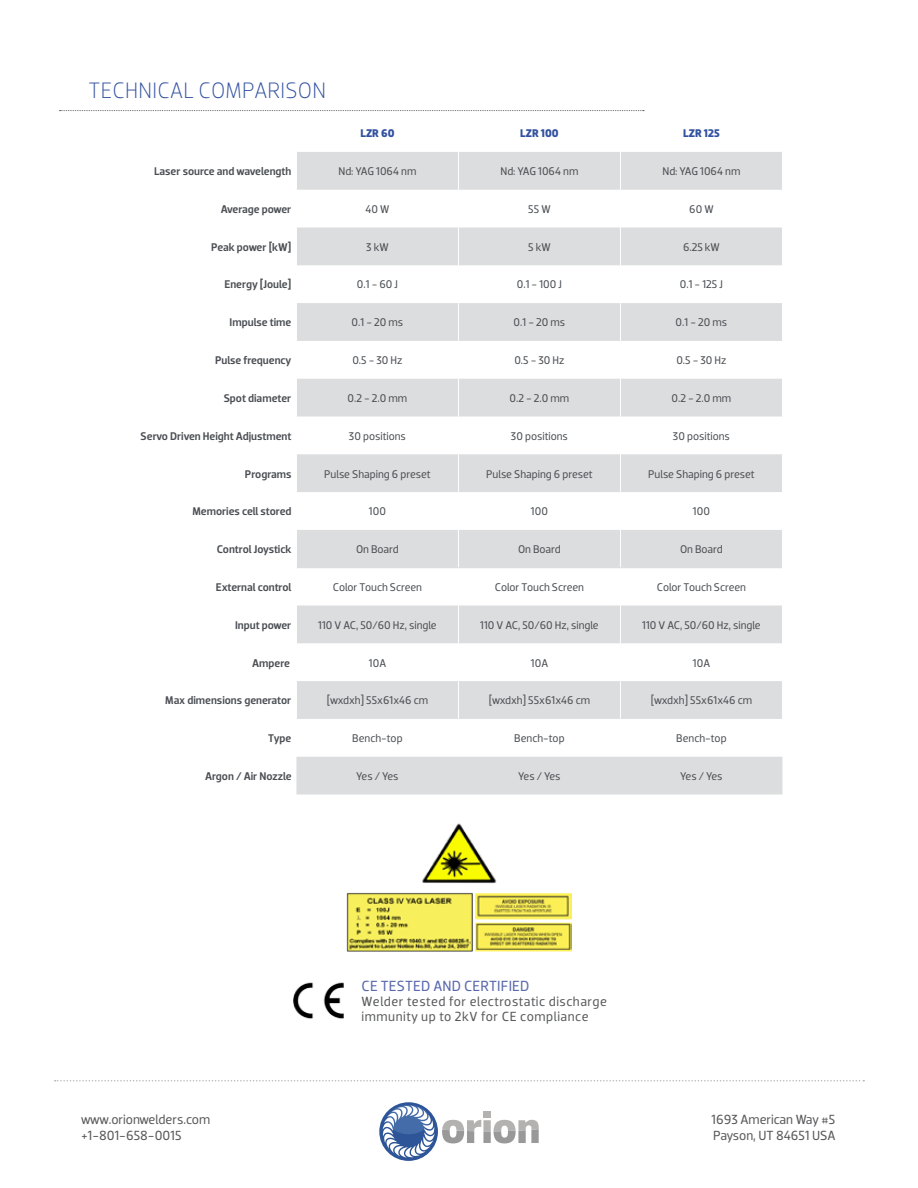
<style>
.page{position:relative;width:918px;height:1188px;background:#fff}
.page>*{position:absolute;margin:0;border:0;box-sizing:border-box;transform-origin:0 0}
.t1{font:300 22.8px "Dobra";letter-spacing:.015em;color:#3251a0}
.t2{font:15px "Dobra";letter-spacing:.015em;color:#5a69ae}
.t3{font:13.5px/16.2px "Dobra";color:#58595b}
.t4{font:13.5px/15px "Dobra";letter-spacing:.025em;color:#58595b}
.t5{font:11.4px "Dobra";color:#4b4f54}
.t6{font:500 11.4px "Dobra";letter-spacing:-.005em;color:#4b4f54}
.t7{font:700 11.4px "Dobra";color:#3251a0}
</style>
<div class="page">
<img style="left:293px;top:982px;width:51px;height:37px">
<svg style="left:60px;top:110px;width:584px;height:1px"></svg>
<svg style="left:379px;top:1102px;width:59px;height:59px"></svg>
<svg style="left:383px;top:1106px;width:52px;height:52px"></svg>
<div style="left:483px;top:1111px;width:8px;height:7px;background:#b3b2b1"></div>
<svg style="left:442px;top:1120px;width:97px;height:23px"></svg>
<svg style="left:55px;top:1080px;width:809px;height:2px"></svg>
<svg style="left:296px;top:152px;width:486px;height:643px;fill:#dcddde"></svg>
<hr style="left:296px;top:152px;width:1px;height:38px;background:#fff">
<hr style="left:458px;top:152px;width:1px;height:38px;background:#fff">
<hr style="left:620px;top:152px;width:1px;height:38px;background:#fff">
<hr style="left:296px;top:190px;width:1px;height:38px;background:#fff">
<hr style="left:458px;top:190px;width:1px;height:38px;background:#fff">
<hr style="left:620px;top:190px;width:1px;height:38px;background:#fff">
<hr style="left:296px;top:228px;width:1px;height:37px;background:#fff">
<hr style="left:458px;top:228px;width:1px;height:37px;background:#fff">
<hr style="left:620px;top:228px;width:1px;height:37px;background:#fff">
<hr style="left:296px;top:265px;width:1px;height:38px;background:#fff">
<hr style="left:458px;top:265px;width:1px;height:38px;background:#fff">
<hr style="left:620px;top:265px;width:1px;height:38px;background:#fff">
<hr style="left:296px;top:303px;width:1px;height:38px;background:#fff">
<hr style="left:458px;top:303px;width:1px;height:38px;background:#fff">
<hr style="left:620px;top:303px;width:1px;height:38px;background:#fff">
<hr style="left:296px;top:341px;width:1px;height:38px;background:#fff">
<hr style="left:458px;top:341px;width:1px;height:38px;background:#fff">
<hr style="left:620px;top:341px;width:1px;height:38px;background:#fff">
<hr style="left:296px;top:379px;width:1px;height:38px;background:#fff">
<hr style="left:458px;top:379px;width:1px;height:38px;background:#fff">
<hr style="left:620px;top:379px;width:1px;height:38px;background:#fff">
<hr style="left:296px;top:417px;width:1px;height:37px;background:#fff">
<hr style="left:458px;top:417px;width:1px;height:37px;background:#fff">
<hr style="left:620px;top:417px;width:1px;height:37px;background:#fff">
<hr style="left:296px;top:454px;width:1px;height:38px;background:#fff">
<hr style="left:458px;top:454px;width:1px;height:38px;background:#fff">
<hr style="left:620px;top:454px;width:1px;height:38px;background:#fff">
<hr style="left:296px;top:492px;width:1px;height:38px;background:#fff">
<hr style="left:458px;top:492px;width:1px;height:38px;background:#fff">
<hr style="left:620px;top:492px;width:1px;height:38px;background:#fff">
<hr style="left:296px;top:530px;width:1px;height:38px;background:#fff">
<hr style="left:458px;top:530px;width:1px;height:37px;background:#fff">
<hr style="left:620px;top:530px;width:1px;height:37px;background:#fff">
<hr style="left:296px;top:568px;width:1px;height:38px;background:#fff">
<hr style="left:458px;top:568px;width:1px;height:38px;background:#fff">
<hr style="left:620px;top:568px;width:1px;height:38px;background:#fff">
<hr style="left:296px;top:606px;width:1px;height:37px;background:#fff">
<hr style="left:458px;top:606px;width:1px;height:37px;background:#fff">
<hr style="left:620px;top:606px;width:1px;height:37px;background:#fff">
<hr style="left:296px;top:643px;width:1px;height:38px;background:#fff">
<hr style="left:458px;top:643px;width:1px;height:38px;background:#fff">
<hr style="left:620px;top:643px;width:1px;height:38px;background:#fff">
<hr style="left:296px;top:681px;width:1px;height:38px;background:#fff">
<hr style="left:458px;top:681px;width:1px;height:38px;background:#fff">
<hr style="left:620px;top:681px;width:1px;height:38px;background:#fff">
<hr style="left:296px;top:719px;width:1px;height:38px;background:#fff">
<hr style="left:458px;top:719px;width:1px;height:38px;background:#fff">
<hr style="left:620px;top:719px;width:1px;height:38px;background:#fff">
<hr style="left:297px;top:567px;width:161px;height:1px;background:#dcddde">
<hr style="left:458px;top:567px;width:162px;height:1px;background:#dcddde">
<hr style="left:620px;top:567px;width:162px;height:1px;background:#dcddde">
<img style="left:346px;top:892px;width:226px;height:60px">
<img style="left:422px;top:823px;width:75px;height:61px">
<h1 class="t1" style="left:89px;top:77px;width:239px">TECHNICAL COMPARISON</h1>
<p class="t7" style="left:360px;top:127px;width:36px">LZR 60</p>
<p class="t7" style="left:520px;top:127px;width:40px">LZR 100</p>
<p class="t7" style="left:683px;top:127px;width:38px">LZR 125</p>
<p class="t6" style="left:154px;top:165px;width:139px">Laser source and wavelength</p>
<p class="t5" style="left:338px;top:165px;width:80px">Nd: YAG 1064 nm</p>
<p class="t5" style="left:500px;top:165px;width:80px">Nd: YAG 1064 nm</p>
<p class="t5" style="left:662px;top:165px;width:80px">Nd: YAG 1064 nm</p>
<p class="t6" style="left:221px;top:202px;width:72px">Average power</p>
<p class="t5" style="left:366px;top:202px;width:25px">40 W</p>
<p class="t5" style="left:528px;top:202px;width:24px">55 W</p>
<p class="t5" style="left:689px;top:202px;width:26px">60 W</p>
<p class="t6" style="left:211px;top:240px;width:82px">Peak power [kW]</p>
<p class="t5" style="left:366px;top:240px;width:24px">3 kW</p>
<p class="t5" style="left:528px;top:240px;width:24px">5 kW</p>
<p class="t5" style="left:683px;top:240px;width:38px">6.25 kW</p>
<p class="t6" style="left:224px;top:278px;width:68px">Energy [Joule]</p>
<p class="t5" style="left:357px;top:278px;width:43px">0.1 - 60 J</p>
<p class="t5" style="left:517px;top:278px;width:47px">0.1 - 100 J</p>
<p class="t5" style="left:680px;top:278px;width:45px">0.1 - 125 J</p>
<p class="t6" style="left:230px;top:316px;width:63px">Impulse time</p>
<p class="t5" style="left:352px;top:316px;width:53px">0.1 - 20 ms</p>
<p class="t5" style="left:514px;top:316px;width:53px">0.1 - 20 ms</p>
<p class="t5" style="left:676px;top:316px;width:53px">0.1 - 20 ms</p>
<p class="t6" style="left:215px;top:354px;width:78px">Pulse frequency</p>
<p class="t5" style="left:352px;top:354px;width:52px">0.5 - 30 Hz</p>
<p class="t5" style="left:514px;top:354px;width:52px">0.5 - 30 Hz</p>
<p class="t5" style="left:676px;top:354px;width:52px">0.5 - 30 Hz</p>
<p class="t6" style="left:224px;top:391px;width:69px">Spot diameter</p>
<p class="t5" style="left:348px;top:391px;width:61px">0.2 - 2.0 mm</p>
<p class="t5" style="left:510px;top:391px;width:61px">0.2 - 2.0 mm</p>
<p class="t5" style="left:672px;top:391px;width:61px">0.2 - 2.0 mm</p>
<p class="t6" style="left:141px;top:429px;width:152px">Servo Driven Height Adjustment</p>
<p class="t5" style="left:349px;top:429px;width:59px">30 positions</p>
<p class="t5" style="left:511px;top:429px;width:59px">30 positions</p>
<p class="t5" style="left:673px;top:429px;width:59px">30 positions</p>
<p class="t6" style="left:245px;top:467px;width:48px">Programs</p>
<p class="t5" style="left:324px;top:467px;width:108px">Pulse Shaping 6 preset</p>
<p class="t5" style="left:486px;top:467px;width:108px">Pulse Shaping 6 preset</p>
<p class="t5" style="left:648px;top:467px;width:108px">Pulse Shaping 6 preset</p>
<p class="t6" style="left:193px;top:505px;width:100px">Memories cell stored</p>
<p class="t5" style="left:369px;top:505px;width:19px">100</p>
<p class="t5" style="left:531px;top:505px;width:19px">100</p>
<p class="t5" style="left:693px;top:505px;width:19px">100</p>
<p class="t6" style="left:217px;top:543px;width:76px">Control Joystick</p>
<p class="t5" style="left:356px;top:542px;width:44px">On Board</p>
<p class="t5" style="left:518px;top:542px;width:44px">On Board</p>
<p class="t5" style="left:680px;top:542px;width:44px">On Board</p>
<p class="t6" style="left:216px;top:580px;width:77px">External control</p>
<p class="t5" style="left:333px;top:581px;width:91px">Color Touch Screen</p>
<p class="t5" style="left:495px;top:581px;width:91px">Color Touch Screen</p>
<p class="t5" style="left:657px;top:581px;width:91px">Color Touch Screen</p>
<p class="t6" style="left:235px;top:618px;width:58px">Input power</p>
<p class="t5" style="left:318px;top:618px;width:120px">110 V AC, 50/60 Hz, single</p>
<p class="t5" style="left:480px;top:618px;width:120px">110 V AC, 50/60 Hz, single</p>
<p class="t5" style="left:642px;top:618px;width:120px">110 V AC, 50/60 Hz, single</p>
<p class="t6" style="left:252px;top:656px;width:40px">Ampere</p>
<p class="t5" style="left:369px;top:656px;width:19px">10A</p>
<p class="t5" style="left:531px;top:656px;width:19px">10A</p>
<p class="t5" style="left:693px;top:656px;width:19px">10A</p>
<p class="t6" style="left:165px;top:694px;width:128px">Max dimensions generator</p>
<p class="t5" style="left:327px;top:694px;width:103px">[wxdxh] 55x61x46 cm</p>
<p class="t5" style="left:489px;top:694px;width:103px">[wxdxh] 55x61x46 cm</p>
<p class="t5" style="left:651px;top:694px;width:103px">[wxdxh] 55x61x46 cm</p>
<p class="t6" style="left:268px;top:732px;width:25px">Type</p>
<p class="t5" style="left:352px;top:732px;width:52px">Bench-top</p>
<p class="t5" style="left:514px;top:732px;width:52px">Bench-top</p>
<p class="t5" style="left:676px;top:732px;width:52px">Bench-top</p>
<p class="t6" style="left:205px;top:769px;width:88px">Argon / Air Nozzle</p>
<p class="t5" style="left:356px;top:769px;width:44px">Yes / Yes</p>
<p class="t5" style="left:518px;top:769px;width:44px">Yes / Yes</p>
<p class="t5" style="left:680px;top:769px;width:44px">Yes / Yes</p>
<h2 class="t2" style="left:362px;top:977px;width:170px">CE TESTED AND CERTIFIED</h2>
<p class="t4" style="left:361px;top:994px;width:247px">Welder tested for electrostatic discharge immunity up to 2kV for CE compliance</p>
<p class="t3" style="left:81px;top:1112px;width:131px">www.orionwelders.com +1-801-658-0015</p>
<p class="t3" style="left:712px;top:1112px;width:125px">1693 American Way #5<br>Payson, UT 84651 USA</p>
</div>
